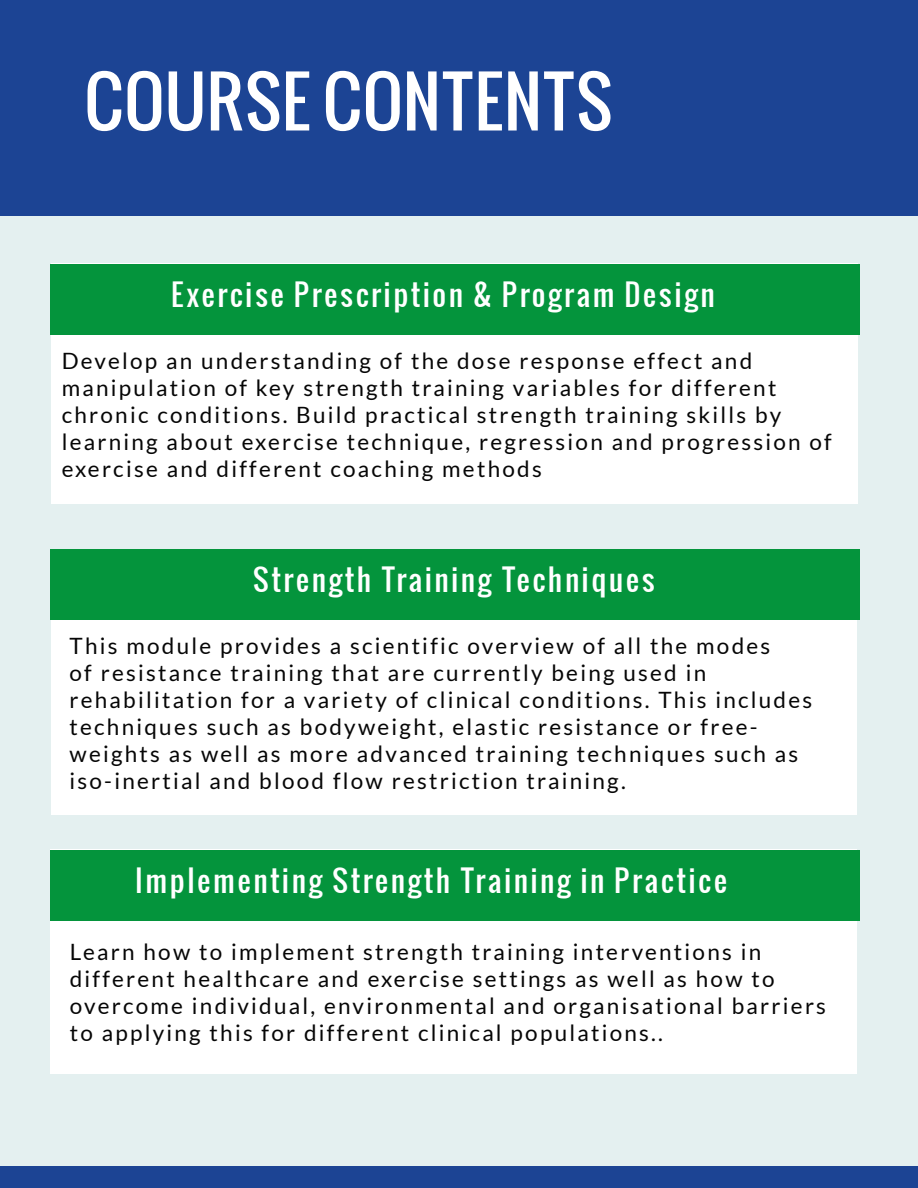
<style>
.page{position:relative;width:918px;height:1188px;background:#e4f0f0}
.page>*{position:absolute;margin:0;border:0;box-sizing:border-box;transform-origin:0 0}
.t1{font:67.5px "Oswald";color:#fff}
.t2{font:29.25px "Oswald";letter-spacing:.085em;color:#fff}
.t3{font:22.5px/27px "Lato";letter-spacing:.1em;color:#060606}
</style>
<div class="page">
<div style="left:0;top:0;width:918px;height:216px;background:#1c4494"></div>
<div style="left:0;top:1167px;width:832px;height:21px;background:#1c4494"></div>
<div style="left:832px;top:1167px;width:86px;height:21px;background:#1c4494"></div>
<div style="left:51px;top:264px;width:806px;height:240px;background:#fff"></div>
<div style="left:50px;top:264px;width:810px;height:71px;background:#04943c"></div>
<div style="left:52px;top:550px;width:805px;height:264px;background:#fff"></div>
<div style="left:50px;top:549px;width:810px;height:71px;background:#04943c"></div>
<div style="left:50px;top:849px;width:807px;height:225px;background:#fff"></div>
<div style="left:50px;top:850px;width:810px;height:71px;background:#04943c"></div>
<h1 class="t1" style="left:84px;top:50px;width:530px">COURSE CONTENTS</h1>
<h2 class="t2" style="left:171px;top:272px;width:545px">Exercise Prescription &amp; Program Design</h2>
<p class="t3" style="left:62px;top:347px;width:772px">Develop an understanding of the dose response effect and manipulation of key strength training variables for different chronic conditions. Build practical strength training skills by learning about exercise technique, regression and progression of exercise and different coaching methods</p>
<h2 class="t2" style="left:253px;top:557px;width:404px">Strength Training Techniques</h2>
<p class="t3" style="left:70px;top:631px;width:744px">This module provides a scientific overview of all the modes<br>of resistance training that are currently being used in rehabilitation for a variety of clinical conditions. This includes techniques such as bodyweight, elastic resistance or free&shy;weights as well as more advanced training techniques such as iso-inertial and blood flow restriction training.</p>
<h2 class="t2" style="left:135px;top:858px;width:593px">Implementing Strength Training in Practice</h2>
<p class="t3" style="left:70px;top:937px;width:758px">Learn how to implement strength training interventions in different healthcare and exercise settings as well as how to overcome individual, environmental and organisational barriers to applying this for different clinical populations..</p>
</div>
